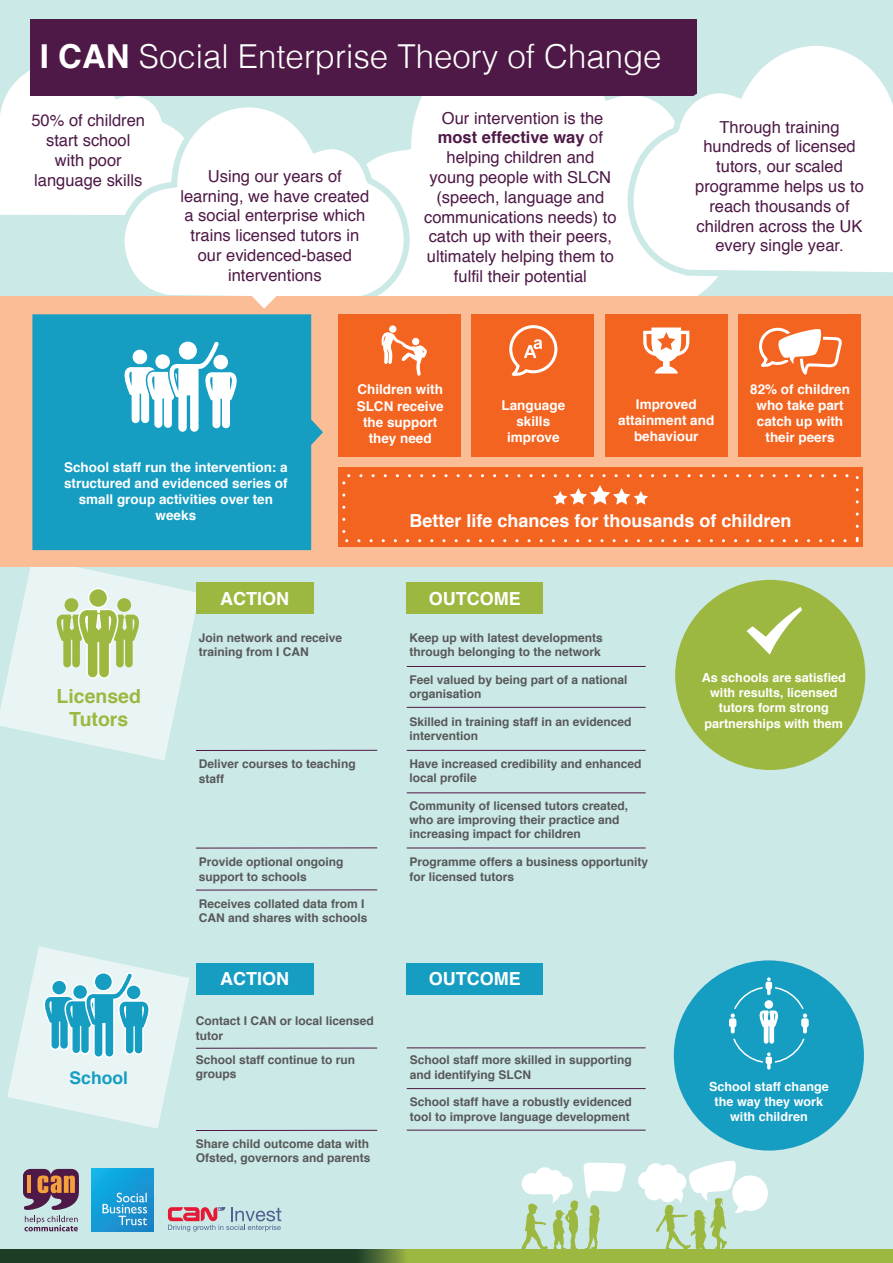
<style>
.page{position:relative;width:893px;height:1263px;background:#cbe9e6}
.page>*{position:absolute;margin:0;border:0;box-sizing:border-box;transform-origin:0 0}
.t1{font:300 33px "Helvetica";color:#fff}
.t2{font:700 19.5px/23.4px "Helvetica";color:#9db840;text-align:center}
.t3{font:700 18px "Helvetica";color:#fff}
.t4{font:700 17.55px "Helvetica";color:#159dc2}
.t5{font:16.5px/19.8px "Helvetica";color:#4e1946;text-align:center}
.t6{font:700 13.5px/16.2px "Helvetica";color:#fff;text-align:center}
.t7{font:700 12.6px/15.1px "Helvetica";color:#fff;text-align:center}
.t8{font:700 12px/14.4px "Helvetica";color:#57585a}
.s1{font-weight:700}
</style>
<div class="page">
<svg style="left:0;top:1250px;width:893px;height:13px;background:#5a7732"></svg>
<div style="left:0;top:70px;width:110px;height:145px;background:#fff"></div>
<div style="left:417px;top:96px;width:297px;height:200px;background:#fff"></div>
<svg style="left:110px;top:96px;width:307px;height:200px"></svg>
<div style="left:0;top:296px;width:893px;height:271px;background:#fabd96"></div>
<svg style="left:638px;top:1160px;width:130px;height:100px"></svg>
<svg style="left:519px;top:1162px;width:108px;height:95px"></svg>
<svg style="left:25px;top:1216px;width:53px;height:15px"></svg>
<svg style="left:23px;top:1169px;width:56px;height:41px;background:#86595f"></svg>
<hr style="left:27px;top:1176px;width:4px;height:17px;background:#f4a03c">
<svg style="left:168px;top:1207px;width:113px;height:24px"></svg>
<img style="left:91px;top:1169px;width:63px;height:62px">
<svg style="left:0;top:567px;width:200px;height:193px"></svg>
<div style="left:196px;top:583px;width:118px;height:31px;background:#9db840"></div>
<div style="left:407px;top:583px;width:136px;height:31px;background:#9db840"></div>
<div style="left:675px;top:580px;width:190px;height:190px;background:#9db840;border-radius:50%"></div>
<div style="left:196px;top:963px;width:118px;height:31px;background:#159dc2"></div>
<div style="left:407px;top:963px;width:136px;height:31px;background:#159dc2"></div>
<div style="left:674px;top:960px;width:190px;height:190px;background:#159dc2;border-radius:50%"></div>
<svg style="left:747px;top:607px;width:55px;height:48px"></svg>
<div style="left:32px;top:314px;width:291px;height:236px;background:#159dc2"></div>
<div style="left:338px;top:468px;width:525px;height:79px;background:#f36421"></div>
<svg style="left:553px;top:485px;width:95px;height:20px"></svg>
<div style="left:338px;top:314px;width:122px;height:143px;background:#f36421"></div>
<div style="left:471px;top:314px;width:123px;height:143px;background:#f36421"></div>
<div style="left:605px;top:314px;width:123px;height:143px;background:#f36421"></div>
<div style="left:739px;top:314px;width:122px;height:143px;background:#f36421"></div>
<hr style="left:196px;top:750px;width:181px;height:1px;background:#4e1946">
<hr style="left:196px;top:847px;width:181px;height:1px;background:#4e1946">
<hr style="left:196px;top:889px;width:181px;height:1px;background:#4e1946">
<hr style="left:196px;top:1048px;width:181px;height:1px;background:#4e1946">
<hr style="left:196px;top:1130px;width:181px;height:1px;background:#4e1946">
<hr style="left:407px;top:666px;width:239px;height:1px;background:#4e1946">
<hr style="left:407px;top:707px;width:239px;height:1px;background:#4e1946">
<hr style="left:407px;top:750px;width:239px;height:1px;background:#4e1946">
<hr style="left:407px;top:792px;width:239px;height:1px;background:#4e1946">
<hr style="left:407px;top:848px;width:239px;height:1px;background:#4e1946">
<hr style="left:407px;top:1130px;width:239px;height:1px;background:#4e1946">
<hr style="left:407px;top:1047px;width:239px;height:1px;background:#4e1946">
<hr style="left:407px;top:1088px;width:239px;height:1px;background:#4e1946">
<svg style="left:7px;top:946px;width:182px;height:182px"></svg>
<svg style="left:121px;top:339px;width:119px;height:94px;background:#87ccdf"></svg>
<svg style="left:246px;top:271px;width:37px;height:38px"></svg>
<div style="left:389px;top:325px;width:7px;height:8px;background:#fff;border-radius:50%"></div>
<svg style="left:381px;top:332px;width:46px;height:44px"></svg>
<svg style="left:759px;top:327px;width:82px;height:48px"></svg>
<svg style="left:509px;top:325px;width:49px;height:51px"></svg>
<svg style="left:729px;top:1013px;width:7px;height:20px"></svg>
<svg style="left:801px;top:1013px;width:8px;height:20px"></svg>
<svg style="left:766px;top:1052px;width:6px;height:17px"></svg>
<svg style="left:757px;top:977px;width:23px;height:67px"></svg>
<svg style="left:643px;top:327px;width:46px;height:47px"></svg>
<div style="left:30px;top:19px;width:667px;height:77px;background:#4e1946"></div>
<svg style="left:619px;top:46px;width:274px;height:235px"></svg>
<h1 class="t1" style="left:40px;top:28px;width:623px"><span class="s1">I CAN</span> Social Enterprise Theory of Change</h1>
<h3 class="t5" style="left:31px;top:111px;width:115px">50% of children start school with poor language skills</h3>
<h3 class="t5" style="left:424px;top:108px;width:194px">Our intervention is the <span class="s1">most effective way</span> of helping children and young people with SLCN (speech, language and communications needs) to catch up with their peers, ultimately helping them to fulfil their potential</h3>
<h3 class="t5" style="left:180px;top:167px;width:190px">Using our years of learning, we have created a social enterprise which trains licensed tutors in our evidenced-based interventions</h3>
<h3 class="t5" style="left:695px;top:117px;width:170px">Through training hundreds of licensed tutors, our scaled programme helps us to reach thousands of children across the UK every single year.</h3>
<p class="t6" style="left:64px;top:459px;width:225px">School staff run the intervention: a structured and evidenced series of small group activities over ten weeks</p>
<p class="t6" style="left:357px;top:382px;width:89px">Children with<br>SLCN receive the support they need</p>
<p class="t6" style="left:750px;top:381px;width:101px">82% of children who take part catch up with their peers</p>
<p class="t6" style="left:618px;top:396px;width:98px">Improved attainment and behaviour</p>
<p class="t6" style="left:501px;top:397px;width:65px">Language skills improve</p>
<h3 class="t3" style="left:409px;top:506px;width:384px">Better life chances for thousands of children</h3>
<h2 class="t2" style="left:57px;top:684px;width:86px">Licensed<br>Tutors</h2>
<h3 class="t3" style="left:220px;top:584px;width:70px">ACTION</h3>
<p class="t8" style="left:199px;top:630px;width:145px">Join network and receive training from I CAN</p>
<h3 class="t3" style="left:429px;top:584px;width:93px">OUTCOME</h3>
<p class="t8" style="left:409px;top:630px;width:195px">Keep up with latest developments through belonging to the network</p>
<p class="t8" style="left:409px;top:672px;width:220px">Feel valued by being part of a national organisation</p>
<p class="t8" style="left:409px;top:714px;width:224px">Skilled in training staff in an evidenced intervention</p>
<p class="t7" style="left:702px;top:670px;width:146px">As schools are satisfied with results, licensed tutors form strong partnerships with them</p>
<p class="t8" style="left:199px;top:757px;width:158px">Deliver courses to teaching staff</p>
<p class="t8" style="left:199px;top:855px;width:146px">Provide optional ongoing support to schools</p>
<p class="t8" style="left:199px;top:896px;width:170px">Receives collated data from I<br>CAN and shares with schools</p>
<p class="t8" style="left:409px;top:757px;width:234px">Have increased credibility and enhanced local profile</p>
<p class="t8" style="left:409px;top:798px;width:220px">Community of licensed tutors created, who are improving their practice and increasing impact for children</p>
<p class="t8" style="left:409px;top:855px;width:240px">Programme offers a business opportunity for licensed tutors</p>
<h3 class="t3" style="left:220px;top:964px;width:70px">ACTION</h3>
<h3 class="t3" style="left:429px;top:964px;width:93px">OUTCOME</h3>
<h3 class="t4" style="left:70px;top:1064px;width:60px">School</h3>
<p class="t8" style="left:196px;top:1014px;width:180px">Contact I CAN or local licensed tutor</p>
<p class="t8" style="left:196px;top:1053px;width:161px">School staff continue to run groups</p>
<p class="t8" style="left:196px;top:1136px;width:176px">Share child outcome data with<br>Ofsted, governors and parents</p>
<p class="t8" style="left:410px;top:1053px;width:224px">School staff more skilled in supporting and identifying SLCN</p>
<p class="t8" style="left:410px;top:1095px;width:224px">School staff have a robustly evidenced tool to improve language development</p>
<p class="t7" style="left:709px;top:1079px;width:121px">School staff change the way they work with children</p>
</div>
